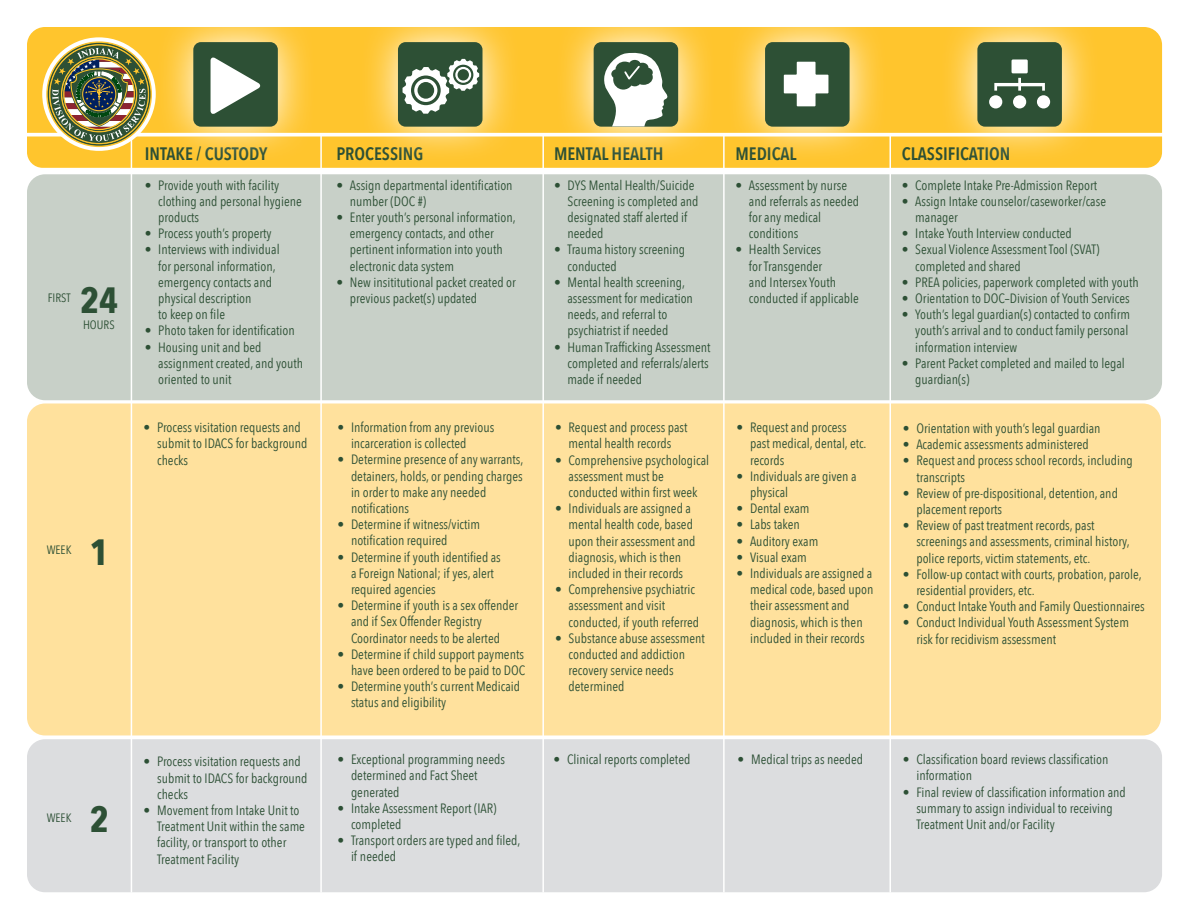
<style>
.page{position:relative;width:1188px;height:918px;background:#fff}
.page>*{position:absolute;margin:0;border:0;box-sizing:border-box;transform-origin:0 0}
.t1{font:700 36.45px "Avenir Next Condensed";color:#2d5035}
.t2{font:600 18px "Avenir Next Condensed";color:#2d5035}
.t3{font:13.5px/16.2px "Avenir Next Condensed";color:#2d5035}
.t4{font:12.15px "Avenir Next Condensed";color:#2d5035}
</style>
<div class="page">
<div style="left:27px;top:404px;width:1134px;height:331px;background:#ffe19d;border-radius:18px"></div>
<div style="left:27px;top:739px;width:1135px;height:153px;background:#dcdddf;border-radius:18px"></div>
<div style="left:27px;top:174px;width:1135px;height:226px;background:#c8d0c8;border-radius:18px"></div>
<hr style="left:131px;top:127px;width:1px;height:765px;background:#fff">
<hr style="left:320px;top:127px;width:2px;height:765px;background:#fff">
<hr style="left:542px;top:127px;width:2px;height:765px;background:#fff">
<hr style="left:723px;top:127px;width:2px;height:765px;background:#fff">
<hr style="left:890px;top:127px;width:1px;height:765px;background:#fff">
<svg style="left:27px;top:27px;width:1135px;height:17px;background:#fec738"></svg>
<svg style="left:156px;top:27px;width:160px;height:17px;background:#fece4f"></svg>
<div style="left:193px;top:42px;width:85px;height:85px;background:#2d5035;border-radius:8px"></div>
<svg style="left:360px;top:27px;width:161px;height:17px;background:#fece4f"></svg>
<div style="left:398px;top:42px;width:85px;height:85px;background:#2d5035;border-radius:8px"></div>
<svg style="left:555px;top:27px;width:161px;height:17px;background:#fece4f"></svg>
<div style="left:594px;top:42px;width:84px;height:85px;background:#2d5035;border-radius:8px"></div>
<svg style="left:727px;top:27px;width:160px;height:17px;background:#fece4f"></svg>
<div style="left:765px;top:42px;width:85px;height:85px;background:#2d5035;border-radius:8px"></div>
<svg style="left:939px;top:27px;width:161px;height:17px;background:#fece4f"></svg>
<div style="left:977px;top:42px;width:85px;height:85px;background:#2d5035;border-radius:8px"></div>
<svg style="left:27px;top:44px;width:1135px;height:124px"></svg>
<div style="left:989px;top:95px;width:13px;height:13px;background:#fff;border-radius:50%"></div>
<div style="left:1013px;top:95px;width:13px;height:13px;background:#fff;border-radius:50%"></div>
<div style="left:1037px;top:95px;width:13px;height:13px;background:#fff;border-radius:50%"></div>
<p class="t4" style="left:48px;top:287px;width:24px">FIRST</p>
<p class="t1" style="left:80px;top:278px;width:40px">24</p>
<p class="t4" style="left:83px;top:314px;width:33px">HOURS</p>
<p class="t4" style="left:47px;top:539px;width:26px">WEEK</p>
<p class="t1" style="left:90px;top:529px;width:21px">1</p>
<p class="t4" style="left:47px;top:807px;width:26px">WEEK</p>
<p class="t1" style="left:90px;top:797px;width:21px">2</p>
<p class="t2" style="left:145px;top:138px;width:124px">INTAKE / CUSTODY</p>
<p class="t3" style="left:158px;top:176px;width:145px;text-indent:-14px">• Provide youth with facility clothing and personal hygiene products</p>
<p class="t3" style="left:145px;top:225px;width:128px">• Process youth’s property</p>
<p class="t3" style="left:158px;top:241px;width:123px;text-indent:-14px">• Interviews with individual for personal information, emergency contacts and physical description</p>
<p class="t3" style="left:158px;top:306px;width:68px">to keep on file</p>
<p class="t3" style="left:145px;top:322px;width:152px">• Photo taken for identification</p>
<p class="t3" style="left:158px;top:338px;width:146px;text-indent:-14px">• Housing unit and bed assignment created, and youth oriented to unit</p>
<p class="t2" style="left:336px;top:138px;width:88px">PROCESSING</p>
<p class="t3" style="left:350px;top:176px;width:164px;text-indent:-14px">• Assign departmental identification number (DOC #)</p>
<p class="t3" style="left:350px;top:209px;width:167px;text-indent:-14px">• Enter youth’s personal information, emergency contacts, and other pertinent information into youth electronic data system</p>
<p class="t3" style="left:350px;top:273px;width:167px;text-indent:-14px">• New insititutional packet created or previous packet(s) updated</p>
<p class="t3" style="left:157px;top:419px;width:152px;text-indent:-14px">• Process visitation requests and submit to IDACS for background checks</p>
<p class="t3" style="left:351px;top:419px;width:145px;text-indent:-14px">• Information from any previous incarceration is collected</p>
<p class="t3" style="left:351px;top:451px;width:174px;text-indent:-14px">• Determine presence of any warrants, detainers, holds, or pending charges in order to make any needed notifications</p>
<p class="t3" style="left:351px;top:516px;width:131px;text-indent:-14px">• Determine if witness/victim notification required</p>
<p class="t3" style="left:351px;top:548px;width:151px;text-indent:-14px">• Determine if youth identified as a Foreign National; if yes, alert required agencies</p>
<p class="t3" style="left:351px;top:597px;width:169px;text-indent:-14px">• Determine if youth is a sex offender and if Sex Offender Registry<br>Coordinator needs to be alerted</p>
<p class="t3" style="left:338px;top:645px;width:189px;text-align:right">• Determine if child support payments have been ordered to be paid to DOC</p>
<p class="t3" style="left:351px;top:678px;width:171px;text-indent:-14px">• Determine youth’s current Medicaid status and eligibility</p>
<p class="t3" style="left:157px;top:753px;width:152px;text-indent:-14px">• Process visitation requests and submit to IDACS for background checks</p>
<p class="t3" style="left:157px;top:802px;width:149px;text-indent:-14px">• Movement from Intake Unit to<br>Treatment Unit within the same facility, or transport to other<br>Treatment Facility</p>
<p class="t3" style="left:351px;top:751px;width:155px;text-indent:-14px">• Exceptional programming needs determined and Fact Sheet generated</p>
<p class="t3" style="left:351px;top:799px;width:147px;text-indent:-14px">• Intake Assessment Report (IAR) completed</p>
<p class="t3" style="left:351px;top:832px;width:171px;text-indent:-14px">• Transport orders are typed and filed, if needed</p>
<p class="t2" style="left:554px;top:138px;width:111px">MENTAL HEALTH</p>
<p class="t3" style="left:568px;top:176px;width:132px;text-indent:-14px">• DYS Mental Health/Suicide<br>Screening is completed and designated staff alerted if needed</p>
<p class="t3" style="left:568px;top:241px;width:119px;text-indent:-14px">• Trauma history screening conducted</p>
<p class="t3" style="left:568px;top:273px;width:127px;text-indent:-14px">• Mental health screening, assessment for medication needs, and referral to psychiatrist if needed</p>
<p class="t3" style="left:568px;top:338px;width:145px;text-indent:-14px">• Human Trafficking Assessment completed and referrals/alerts made if needed</p>
<p class="t3" style="left:555px;top:419px;width:134px;text-align:center">• Request and process past mental health records</p>
<p class="t3" style="left:569px;top:451px;width:142px;text-indent:-14px">• Comprehensive psychological assessment must be conducted within first week</p>
<p class="t3" style="left:569px;top:500px;width:128px;text-indent:-14px">• Individuals are assigned a mental health code, based upon their assessment and diagnosis, which is then included in their records</p>
<p class="t3" style="left:569px;top:581px;width:132px;text-indent:-14px">• Comprehensive psychiatric assessment and visit conducted, if youth referred</p>
<p class="t3" style="left:569px;top:629px;width:138px;text-indent:-14px">• Substance abuse assessment conducted and addiction recovery service needs determined</p>
<p class="t2" style="left:735px;top:138px;width:63px">MEDICAL</p>
<p class="t3" style="left:749px;top:176px;width:112px;text-indent:-14px">• Assessment by nurse and referrals as needed for any medical conditions</p>
<p class="t3" style="left:749px;top:241px;width:111px;text-indent:-14px">• Health Services<br>for Transgender<br>and Intersex Youth conducted if applicable</p>
<p class="t3" style="left:750px;top:419px;width:118px;text-indent:-14px">• Request and process past medical, dental, etc. records</p>
<p class="t3" style="left:750px;top:467px;width:108px;text-indent:-14px">• Individuals are given a physical</p>
<p class="t3" style="left:737px;top:500px;width:74px">• Dental exam</p>
<p class="t3" style="left:737px;top:516px;width:65px">• Labs taken</p>
<p class="t3" style="left:737px;top:532px;width:83px">• Auditory exam</p>
<p class="t3" style="left:737px;top:548px;width:72px">• Visual exam</p>
<p class="t3" style="left:750px;top:564px;width:125px;text-indent:-14px">• Individuals are assigned a medical code, based upon their assessment and diagnosis, which is then included in their records</p>
<p class="t2" style="left:902px;top:138px;width:110px">CLASSIFICATION</p>
<p class="t3" style="left:902px;top:176px;width:197px">• Complete Intake Pre-Admission Report</p>
<p class="t3" style="left:915px;top:192px;width:192px;text-indent:-14px">• Assign Intake counselor/caseworker/case manager</p>
<p class="t3" style="left:902px;top:225px;width:171px">• Intake Youth Interview conducted</p>
<p class="t3" style="left:915px;top:241px;width:186px;text-indent:-14px">• Sexual Violence Assessment Tool (SVAT) completed and shared</p>
<p class="t3" style="left:902px;top:273px;width:238px">• PREA policies, paperwork completed with youth</p>
<p class="t3" style="left:902px;top:290px;width:229px">• Orientation to DOC–Division of Youth Services</p>
<p class="t3" style="left:915px;top:306px;width:216px;text-indent:-14px">• Youth’s legal guardian(s) contacted to confirm youth’s arrival and to conduct family personal information interview</p>
<p class="t3" style="left:915px;top:354px;width:211px;text-indent:-14px">• Parent Packet completed and mailed to legal guardian(s)</p>
<p class="t3" style="left:903px;top:420px;width:199px">• Orientation with youth’s legal guardian</p>
<p class="t3" style="left:903px;top:436px;width:187px">• Academic assessments administered</p>
<p class="t3" style="left:916px;top:452px;width:218px;text-indent:-14px">• Request and process school records, including transcripts</p>
<p class="t3" style="left:916px;top:484px;width:203px;text-indent:-14px">• Review of pre-dispositional, detention, and placement reports</p>
<p class="t3" style="left:916px;top:517px;width:215px;text-indent:-14px">• Review of past treatment records, past screenings and assessments, criminal history, police reports, victim statements, etc.</p>
<p class="t3" style="left:916px;top:565px;width:227px;text-indent:-14px">• Follow-up contact with courts, probation, parole, residential providers, etc.</p>
<p class="t3" style="left:903px;top:598px;width:243px">• Conduct Intake Youth and Family Questionnaires</p>
<p class="t3" style="left:916px;top:614px;width:214px;text-indent:-14px">• Conduct Individual Youth Assessment System risk for recidivism assessment</p>
<p class="t3" style="left:554px;top:751px;width:138px">• Clinical reports completed</p>
<p class="t3" style="left:738px;top:751px;width:127px">• Medical trips as needed</p>
<p class="t3" style="left:916px;top:751px;width:194px;text-indent:-14px">• Classification board reviews classification information</p>
<p class="t3" style="left:903px;top:783px;width:224px;text-align:center">• Final review of classification information and summary to assign individual to receiving</p>
<p class="t3" style="left:916px;top:815px;width:140px">Treatment Unit and/or Facility</p>
</div>
